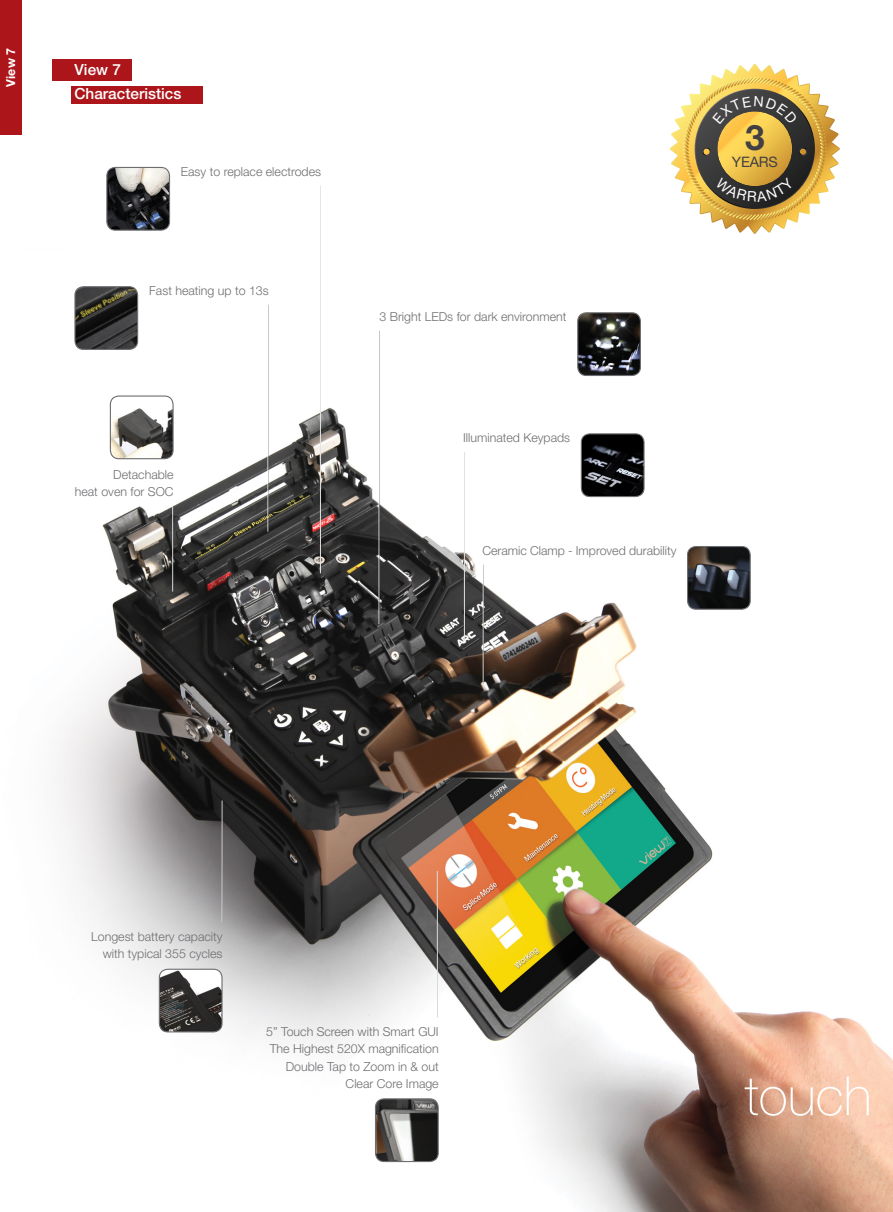
<style>
.page{position:relative;width:893px;height:1212px;background:#fff}
.page>*{position:absolute;margin:0;border:0;box-sizing:border-box;transform-origin:0 0}
.t1{font:100 54px "Helvetica Neue LT Std";color:#fff}
.t2{font:700 35.25px "Helvetica Neue LT Std";color:#414042}
.t3{font:500 15.3px/24px "Helvetica Neue LT Std";color:#fff}
.t4{font:14.4px "Helvetica Neue LT Std";letter-spacing:-.01em;color:#414042}
.t5{font:300 12.3px/17.2px "Helvetica Neue LT Std";color:#6d6e71;text-align:right}
.t6{font:700 12.3px "Helvetica Neue LT Std";color:#fff}
</style>
<div class="page">
<img style="left:59px;top:286px;width:834px;height:926px">
<hr style="left:483px;top:564px;width:1px;height:120px;background:#fff">
<hr style="left:379px;top:331px;width:1px;height:293px;background:#fff">
<hr style="left:268px;top:305px;width:1px;height:227px;background:#fff">
<hr style="left:222px;top:800px;width:1px;height:122px;background:#fff">
<hr style="left:464px;top:452px;width:1px;height:188px;background:#fff">
<hr style="left:437px;top:871px;width:1px;height:146px;background:#fff">
<div style="left:52px;top:59px;width:80px;height:21px;background:#ac161b"></div>
<div style="left:71px;top:86px;width:131px;height:17px;background:#ac161b"></div>
<div style="left:0;top:0;width:21px;height:135px;background:#ac161b"></div>
<img style="left:375px;top:1099px;width:63px;height:62px">
<div style="left:375px;top:1098px;width:64px;height:64px;border:1px solid #6d6e71;border-radius:9px"></div>
<img style="left:581px;top:434px;width:63px;height:62px">
<div style="left:581px;top:433px;width:64px;height:64px;border:1px solid #6d6e71;border-radius:9px"></div>
<img style="left:159px;top:969px;width:63px;height:63px">
<div style="left:159px;top:969px;width:64px;height:63px;border:1px solid #6d6e71;border-radius:9px"></div>
<img style="left:687px;top:546px;width:63px;height:63px">
<div style="left:687px;top:546px;width:64px;height:64px;border:1px solid #6d6e71;border-radius:9px"></div>
<img style="left:578px;top:313px;width:62px;height:62px">
<div style="left:577px;top:312px;width:64px;height:64px;border:1px solid #6d6e71;border-radius:9px"></div>
<img style="left:75px;top:287px;width:63px;height:62px">
<div style="left:74px;top:286px;width:64px;height:64px;border:1px solid #6d6e71;border-radius:9px"></div>
<hr style="left:172px;top:506px;width:1px;height:85px;background:#fff">
<img style="left:110px;top:396px;width:63px;height:63px">
<div style="left:110px;top:395px;width:64px;height:64px;border:1px solid #6d6e71;border-radius:9px"></div>
<hr style="left:320px;top:185px;width:1px;height:388px;background:#fff">
<img style="left:107px;top:167px;width:63px;height:63px">
<div style="left:106px;top:167px;width:64px;height:64px;border:1px solid #6d6e71;border-radius:9px"></div>
<svg style="left:670px;top:64px;width:170px;height:170px"></svg>
<p class="t6" style="left:3px;top:87px;width:40px;rotate:-90deg">View 7</p>
<p class="t3" style="left:74px;top:57px;width:109px">View 7<br>Characteristics</p>
<p class="t5" style="left:181px;top:162px;width:142px">Easy to replace electrodes</p>
<p class="t5" style="left:149px;top:282px;width:121px">Fast heating up to 13s</p>
<p class="t5" style="left:75px;top:465px;width:100px">Detachable<br>heat oven for SOC</p>
<h2 class="t2" style="left:745px;top:115px;width:21px">3</h2>
<p class="t4" style="left:732px;top:153px;width:48px">YEARS</p>
<p class="t5" style="left:379px;top:308px;width:189px">3 Bright LEDs for dark environment</p>
<p class="t5" style="left:463px;top:429px;width:109px">Illuminated Keypads</p>
<p class="t5" style="left:482px;top:541px;width:196px">Ceramic Clamp - Improved durability</p>
<p class="t5" style="left:91px;top:928px;width:133px">Longest battery capacity with typical 355 cycles</p>
<p class="t5" style="left:266px;top:1023px;width:174px">5” Touch Screen with Smart GUI<br>The Highest 520X magnification<br>Double Tap to Zoom in &amp; out<br>Clear Core Image</p>
<h1 class="t1" style="left:745px;top:1065px;width:129px">touch</h1>
</div>
